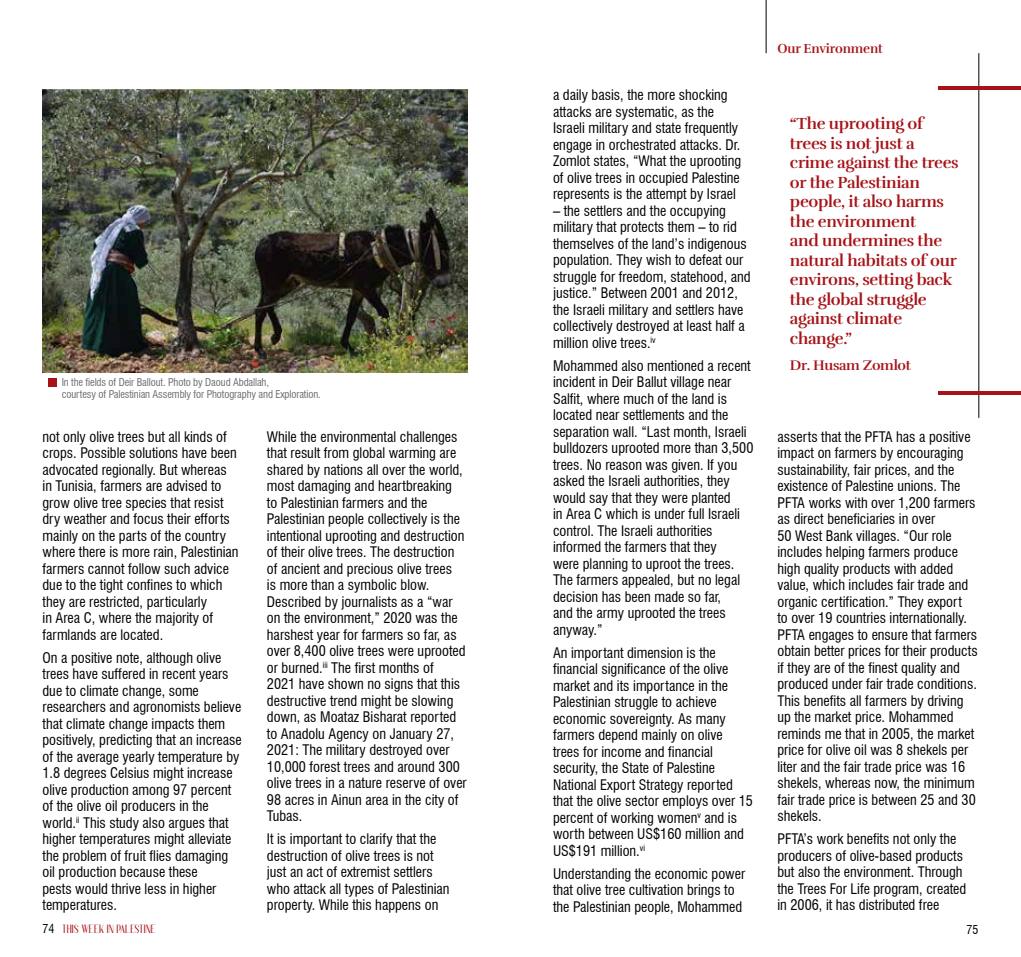
<style>
.page{position:relative;width:1021px;height:957px;background:#fff}
.page>*{position:absolute;margin:0;border:0;box-sizing:border-box;transform-origin:0 0}
.t1{font:700 16.5px/19.5px "Rufina";letter-spacing:-.02em;color:#a61217}
.t2{font:condensed 14.25px/16.5px "Swiss 721 BT";color:#000}
.t3{font:700 14.25px "Rufina";letter-spacing:-.02em;color:#a61217}
.t4{font:700 13.5px "Rufina";letter-spacing:-.01em;color:#a61217;scale:.96 1}
.t5{font:700 12px "Anteric";color:#a61217}
.t6{font:condensed 12px "Swiss 721 BT";color:#000}
.t7{font:condensed 10.5px/12px "Swiss 721 BT";letter-spacing:-.01em;color:#6d6e71}
.s1{font-family:"Swiss 721 BT";font-weight:400;font-stretch:condensed;color:#000}
</style>
<div class="page">
<hr style="left:765px;top:0;width:1px;height:53px;background:#000">
<img style="left:43px;top:89px;width:425px;height:284px">
<hr style="left:978px;top:53px;width:1px;height:365px;background:#000">
<hr style="left:938px;top:86px;width:82px;height:3px;background:#a61217">
<hr style="left:938px;top:392px;width:82px;height:3px;background:#a61217">
<div style="left:48px;top:378px;width:8px;height:9px;background:#a61217"></div>
<p class="t7" style="left:62px;top:376px;width:261px">In the fields of Deir Ballout. Photo by Daoud Abdallah,<br>courtesy of Palestinian Assembly for Photography and Exploration.</p>
<p class="t2" style="left:43px;top:428px;width:197px">not only olive trees but all kinds of crops. Possible solutions have been advocated regionally. But whereas in Tunisia, farmers are advised to grow olive tree species that resist dry weather and focus their efforts mainly on the parts of the country where there is more rain, Palestinian farmers cannot follow such advice due to the tight confines to which they are restricted, particularly<br>in Area C, where the majority of farmlands are located.</p>
<p class="t2" style="left:43px;top:649px;width:201px">On a positive note, although olive trees have suffered in recent years due to climate change, some researchers and agronomists believe that climate change impacts them positively, predicting that an increase of the average yearly temperature by 1.8 degrees Celsius might increase olive production among 97 percent of the olive oil producers in the world.<sup>ii</sup> This study also argues that higher temperatures might alleviate the problem of fruit flies damaging oil production because these<br>pests would thrive less in higher temperatures.</p>
<p class="t2" style="left:267px;top:428px;width:201px">While the environmental challenges that result from global warming are shared by nations all over the world, most damaging and heartbreaking<br>to Palestinian farmers and the Palestinian people collectively is the intentional uprooting and destruction of their olive trees. The destruction of ancient and precious olive trees<br>is more than a symbolic blow.<br>Described by journalists as a “war on the environment,” 2020 was the harshest year for farmers so far, as over 8,400 olive trees were uprooted or burned.<sup>iii</sup> The first months of<br>2021 have shown no signs that this destructive trend might be slowing down, as Moataz Bisharat reported to Anadolu Agency on January 27, 2021: The military destroyed over 10,000 forest trees and around 300 olive trees in a nature reserve of over 98 acres in Ainun area in the city of Tubas.</p>
<p class="t2" style="left:267px;top:831px;width:184px">It is important to clarify that the destruction of olive trees is not just an act of extremist settlers who attack all types of Palestinian property. While this happens on</p>
<p class="t2" style="left:553px;top:87px;width:190px">a daily basis, the more shocking attacks are systematic, as the Israeli military and state frequently engage in orchestrated attacks. Dr.<br>Zomlot states, “What the uprooting of olive trees in occupied Palestine represents is the attempt by Israel</p>
<p class="t2" style="left:553px;top:202px;width:199px">– the settlers and the occupying military that protects them – to rid themselves of the land’s indigenous population. They wish to defeat our struggle for freedom, statehood, and justice.” Between 2001 and 2012, the Israeli military and settlers have collectively destroyed at least half a million olive trees.<sup>iv</sup></p>
<p class="t2" style="left:553px;top:357px;width:202px">Mohammed also mentioned a recent incident in Deir Ballut village near<br>Salfit, where much of the land is located near settlements and the separation wall. “Last month, Israeli bulldozers uprooted more than 3,500 trees. No reason was given. If you asked the Israeli authorities, they would say that they were planted<br>in Area C which is under full Israeli control. The Israeli authorities informed the farmers that they<br>were planning to uproot the trees.<br>The farmers appealed, but no legal decision has been made so far,<br>and the army uprooted the trees anyway.”</p>
<p class="t2" style="left:553px;top:644px;width:201px">An important dimension is the financial significance of the olive market and its importance in the<br>Palestinian struggle to achieve economic sovereignty. As many farmers depend mainly on olive<br>trees for income and financial security, the State of Palestine<br>National Export Strategy reported that the olive sector employs over 15 percent of working women<sup>v</sup> and is worth between US$160 million and<br>US$191 million.<sup>vi</sup></p>
<p class="t2" style="left:553px;top:865px;width:194px">Understanding the economic power that olive tree cultivation brings to the Palestinian people, Mohammed</p>
<p class="t4" style="left:777px;top:40px;width:111px">Our Environment</p>
<p class="t1" style="left:790px;top:114px;width:170px">“The uprooting of trees is not just a crime against the trees or the Palestinian people, it also harms the environment<br>and undermines the natural habitats of our environs, setting back the global struggle against climate change.”</p>
<p class="t3" style="left:790px;top:356px;width:123px">Dr. Husam Zomlot</p>
<p class="t2" style="left:777px;top:428px;width:202px">asserts that the PFTA has a positive impact on farmers by encouraging sustainability, fair prices, and the existence of Palestine unions. The PFTA works with over 1,200 farmers as direct beneficiaries in over<br>50 West Bank villages. “Our role includes helping farmers produce high quality products with added value, which includes fair trade and organic certification.” They export<br>to over 19 countries internationally.<br>PFTA engages to ensure that farmers obtain better prices for their products if they are of the finest quality and produced under fair trade conditions.<br>This benefits all farmers by driving up the market price. Mohammed reminds me that in 2005, the market price for olive oil was 8 shekels per liter and the fair trade price was 16 shekels, whereas now, the minimum fair trade price is between 25 and 30 shekels.</p>
<p class="t2" style="left:777px;top:831px;width:190px">PFTA’s work benefits not only the producers of olive-based products but also the environment. Through the Trees For Life program, created in 2006, it has distributed free</p>
<p class="t5" style="left:43px;top:922px;width:115px"><span class="s1">74</span> THIS WEEK IN PALESTINE</p>
<p class="t6" style="left:966px;top:922px;width:13px">75</p>
</div>
